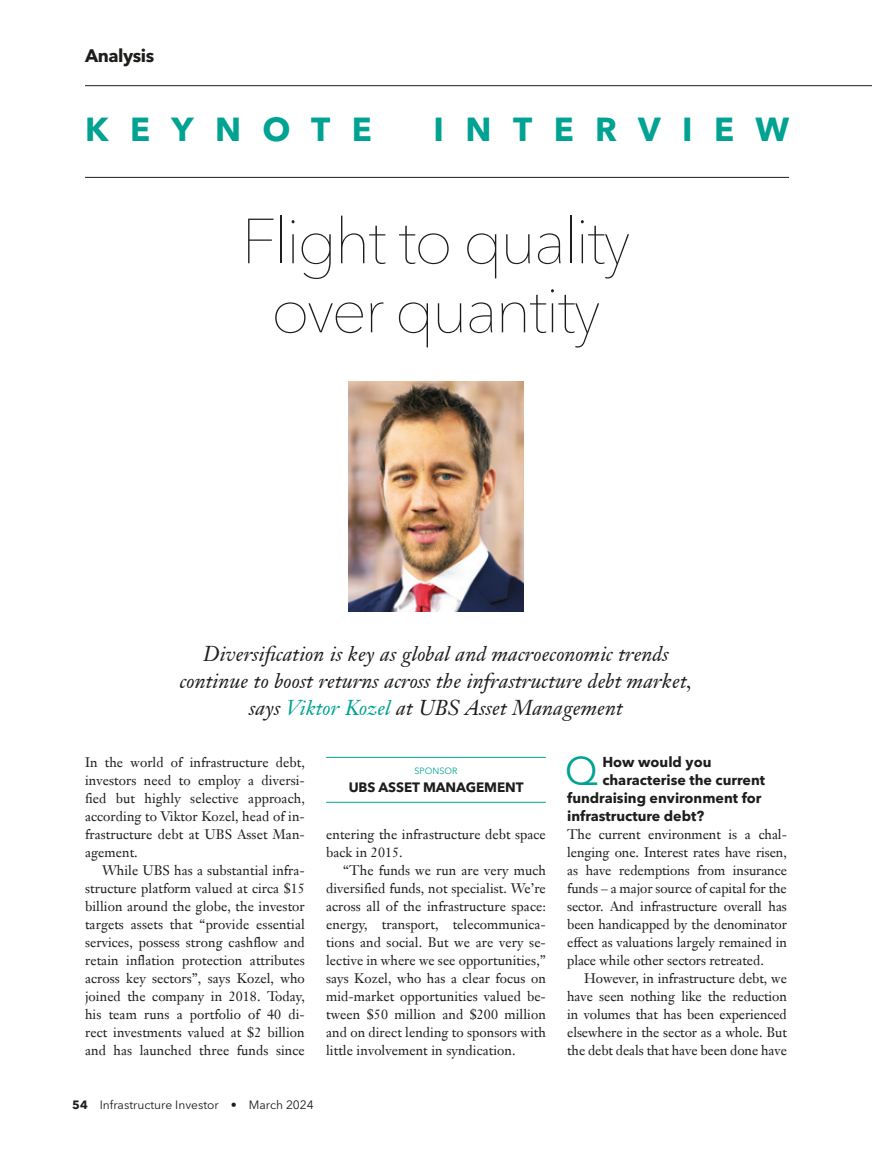
<style>
.page{position:relative;width:872px;height:1149px;background:#fff}
.page>*{position:absolute;margin:0;border:0;box-sizing:border-box;transform-origin:0 0}
.t1{font:200 63px/69px "Avenir Next LT Pro";letter-spacing:-.04em;color:#1d1d1b;text-align:center}
.t2{font:39.6px "Avenir Next LT Pro";color:#00a292}
.t3{font:700 33px "Avenir Next LT Pro";letter-spacing:.65em;color:#00a292}
.t4{font:italic 21px/27px "Janson Text LT Pro";letter-spacing:.005em;color:#1d1d1b;text-align:center}
.t5{font:700 18px "Avenir Next LT Pro";letter-spacing:-.025em;color:#1d1d1b}
.t6{font:700 14.25px "Avenir Next LT Pro";color:#1d1d1b}
.t7{font:13.5px "Janson Text LT Pro";letter-spacing:.005em;color:#1d1d1b}
.t8{font:700 13.5px "Avenir Next LT Pro";letter-spacing:-.005em;color:#1d1d1b}
.t9{font:12px "Avenir Next LT Pro";color:#1d1d1b}
.t10{font:9px "Avenir Next LT Pro";color:#00a292}
.s1{color:#00a292}
.s2{font-weight:700}
</style>
<div class="page">
<hr style="left:85px;top:177px;width:704px;height:1px;background:#1d1d1b">
<hr style="left:85px;top:85px;width:787px;height:1px;background:#1d1d1b">
<hr style="left:326px;top:801px;width:220px;height:1px;background:#00a292">
<hr style="left:326px;top:756px;width:220px;height:1px;background:#00a292">
<img style="left:348px;top:381px;width:176px;height:230px">
<h3 class="t5" style="left:85px;top:45px;width:71px">Analysis</h3>
<h3 class="t3" style="left:85px;top:110px;width:288px">KEYNOTE</h3>
<h3 class="t3" style="left:433px;top:110px;width:357px">INTERVIEW</h3>
<h1 class="t1" style="left:241px;top:207px;width:390px">Flight to quality over quantity</h1>
<p class="t4" style="left:180px;top:640px;width:514px">Diversification is key as global and macroeconomic trends continue to boost returns across the infrastructure debt market, says <span class="s1">Viktor Kozel</span> at UBS Asset Management</p>
<p class="t7" style="left:85px;top:753px;width:221px">In the world of infrastructure debt,</p>
<p class="t7" style="left:85px;top:771px;width:221px">investors need to employ a diversi-</p>
<p class="t7" style="left:85px;top:789px;width:221px">fied but highly selective approach,</p>
<p class="t7" style="left:85px;top:807px;width:221px">according to Viktor Kozel, head of in-</p>
<p class="t7" style="left:85px;top:825px;width:221px">frastructure debt at UBS Asset Man-</p>
<p class="t7" style="left:85px;top:843px;width:54px">agement.</p>
<p class="t7" style="left:102px;top:861px;width:204px">While UBS has a substantial infra-</p>
<p class="t7" style="left:85px;top:879px;width:221px">structure platform valued at circa $15</p>
<p class="t7" style="left:85px;top:897px;width:221px">billion around the globe, the investor</p>
<p class="t7" style="left:85px;top:915px;width:221px">targets assets that “provide essential</p>
<p class="t7" style="left:85px;top:933px;width:221px">services, possess strong cashflow and</p>
<p class="t7" style="left:85px;top:951px;width:221px">retain inflation protection attributes</p>
<p class="t7" style="left:85px;top:969px;width:221px">across key sectors”, says Kozel, who</p>
<p class="t7" style="left:85px;top:987px;width:221px">joined the company in 2018. Today,</p>
<p class="t7" style="left:85px;top:1005px;width:221px">his team runs a portfolio of 40 di-</p>
<p class="t7" style="left:85px;top:1023px;width:221px">rect investments valued at $2 billion</p>
<p class="t7" style="left:85px;top:1041px;width:221px">and has launched three funds since</p>
<h2 class="t2" style="left:565px;top:746px;width:35px">Q</h2>
<h2 class="t6" style="left:602px;top:752px;width:111px">How would you</h2>
<p class="t10" style="left:414px;top:765px;width:44px">SPONSOR</p>
<p class="t8" style="left:349px;top:778px;width:176px">UBS ASSET MANAGEMENT</p>
<p class="t7" style="left:326px;top:825px;width:221px">entering the infrastructure debt space</p>
<p class="t7" style="left:326px;top:843px;width:78px">back in 2015.</p>
<p class="t7" style="left:343px;top:861px;width:204px">“The funds we run are very much</p>
<p class="t7" style="left:326px;top:879px;width:221px">diversified funds, not specialist. We’re</p>
<p class="t7" style="left:326px;top:897px;width:221px">across all of the infrastructure space:</p>
<p class="t7" style="left:326px;top:915px;width:221px">energy, transport, telecommunica-</p>
<p class="t7" style="left:326px;top:933px;width:221px">tions and social. But we are very se-</p>
<p class="t7" style="left:326px;top:951px;width:221px">lective in where we see opportunities,”</p>
<p class="t7" style="left:326px;top:969px;width:221px">says Kozel, who has a clear focus on</p>
<p class="t7" style="left:326px;top:987px;width:221px">mid-market opportunities valued be-</p>
<p class="t7" style="left:326px;top:1005px;width:221px">tween $50 million and $200 million</p>
<p class="t7" style="left:326px;top:1023px;width:221px">and on direct lending to sponsors with</p>
<p class="t7" style="left:326px;top:1041px;width:191px">little involvement in syndication.</p>
<h2 class="t6" style="left:602px;top:770px;width:164px">characterise the current</h2>
<h2 class="t6" style="left:567px;top:788px;width:196px">fundraising environment for</h2>
<h2 class="t6" style="left:567px;top:806px;width:139px">infrastructure debt?</h2>
<p class="t7" style="left:567px;top:825px;width:221px">The current environment is a chal-</p>
<p class="t7" style="left:567px;top:843px;width:221px">lenging one. Interest rates have risen,</p>
<p class="t7" style="left:567px;top:861px;width:221px">as have redemptions from insurance</p>
<p class="t7" style="left:567px;top:879px;width:221px">funds – a major source of capital for the</p>
<p class="t7" style="left:567px;top:897px;width:221px">sector. And infrastructure overall has</p>
<p class="t7" style="left:567px;top:915px;width:221px">been handicapped by the denominator</p>
<p class="t7" style="left:567px;top:933px;width:221px">effect as valuations largely remained in</p>
<p class="t7" style="left:567px;top:951px;width:198px">place while other sectors retreated.</p>
<p class="t7" style="left:584px;top:969px;width:204px">However, in infrastructure debt, we</p>
<p class="t7" style="left:567px;top:987px;width:221px">have seen nothing like the reduction</p>
<p class="t7" style="left:567px;top:1005px;width:221px">in volumes that has been experienced</p>
<p class="t7" style="left:567px;top:1023px;width:221px">elsewhere in the sector as a whole. But</p>
<p class="t7" style="left:567px;top:1041px;width:221px">the debt deals that have been done have</p>
<p class="t9" style="left:72px;top:1097px;width:243px"><span class="s2">54</span> Infrastructure Investor • March 2024</p>
</div>
